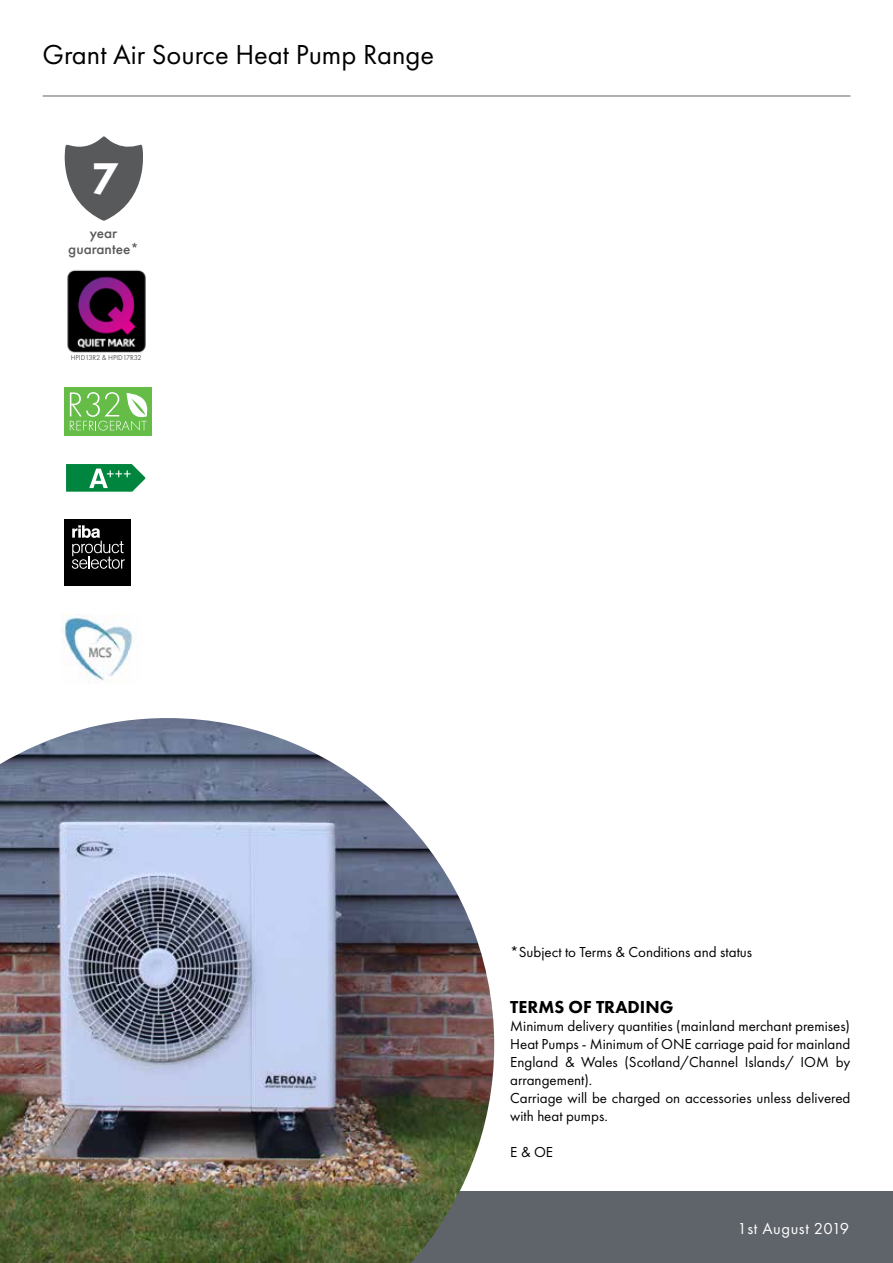
<style>
.page{position:relative;width:893px;height:1263px;background:#fff}
.page>*{position:absolute;margin:0;border:0;box-sizing:border-box;transform-origin:0 0}
.t1{font:800 46.05px "Futura PT";color:#fff}
.t2{font:28.5px "Futura PT";color:#000}
.t3{font:800 18px "Futura PT";color:#000}
.t4{font:16.5px "Futura PT";letter-spacing:.035em;color:#fff}
.t5{font:500 15.3px/16.2px "Futura PT";color:#58595b;text-align:center}
.t6{font:15px/18px "Futura PT";color:#000}
.t7{font:7.35px "Futura PT";letter-spacing:-.01em;color:#58595b}
</style>
<div class="page">
<div style="left:0;top:1191px;width:893px;height:72px;background:#5f636a"></div>
<hr style="left:43px;top:96px;width:807px;height:1px;background:#5f636a">
<img style="left:0;top:718px;width:494px;height:545px">
<img style="left:67px;top:270px;width:79px;height:83px">
<svg style="left:66px;top:464px;width:79px;height:28px;background:#2f9b61"></svg>
<svg style="left:64px;top:136px;width:79px;height:85px"></svg>
<div style="left:64px;top:387px;width:88px;height:48px;background:#65bc46"></div>
<svg style="left:70px;top:392px;width:78px;height:39px"></svg>
<div style="left:65px;top:519px;width:66px;height:66px;background:#000"></div>
<svg style="left:72px;top:525px;width:53px;height:44px"></svg>
<img style="left:61px;top:614px;width:72px;height:69px">
<h2 class="t2" style="left:43px;top:38px;width:393px">Grant Air Source Heat Pump Range</h2>
<h1 class="t1" style="left:91px;top:150px;width:29px">7</h1>
<p class="t5" style="left:68px;top:225px;width:72px">year guarantee*</p>
<p class="t7" style="left:71px;top:353px;width:72px">HPID13R2 &amp; HPID17R32</p>
<p class="t6" style="left:510px;top:943px;width:243px">*Subject to Terms &amp; Conditions and status</p>
<p class="t3" style="left:510px;top:995px;width:165px">TERMS OF TRADING</p>
<p class="t6" style="left:510px;top:1017px;width:342px">Minimum delivery quantities (mainland merchant premises)<br>Heat Pumps - Minimum of ONE carriage paid for mainland England &amp; Wales (Scotland/Channel Islands/ IOM by arrangement).<br>Carriage will be charged on accessories unless delivered with heat pumps.</p>
<p class="t6" style="left:510px;top:1143px;width:44px">E &amp; OE</p>
<p class="t4" style="left:737px;top:1219px;width:113px">1st August 2019</p>
</div>
